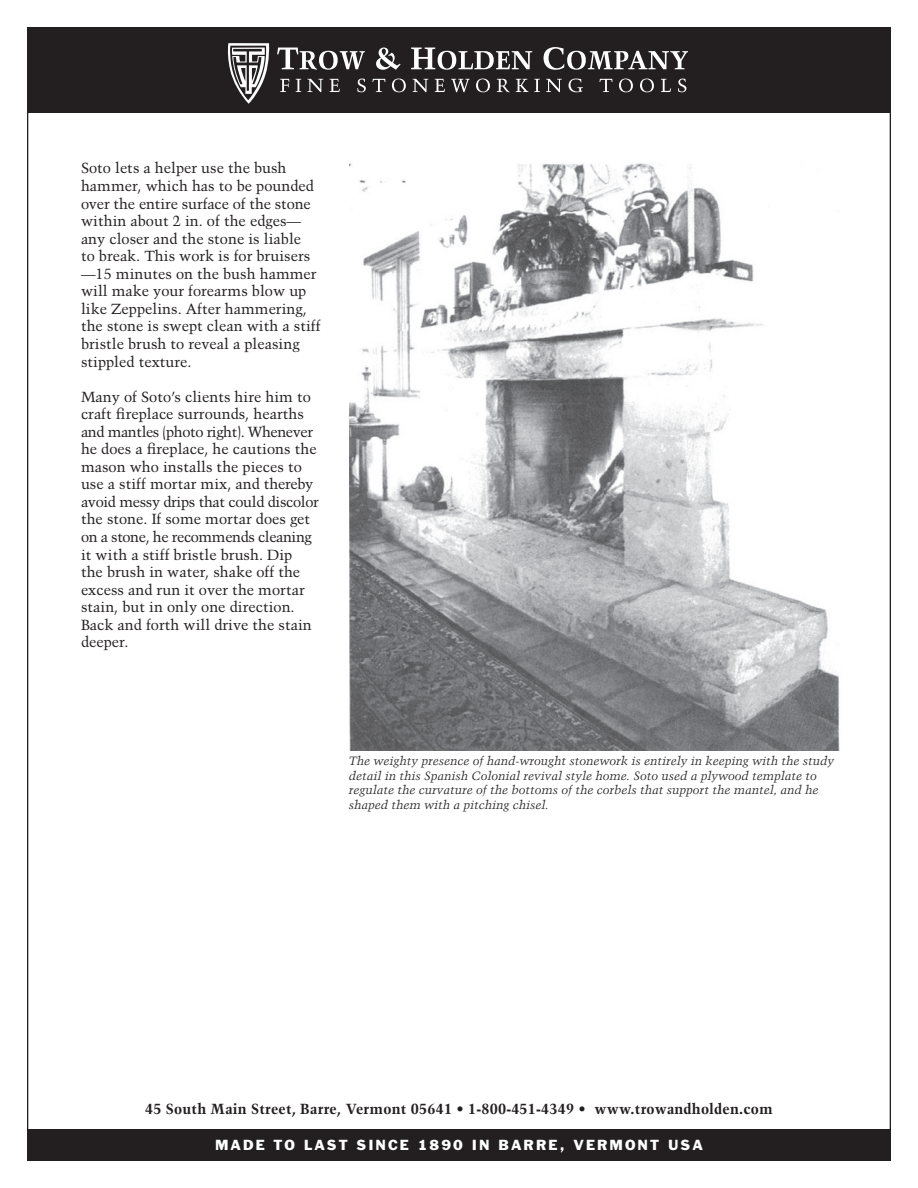
<style>
.page{position:relative;width:918px;height:1188px;background:#fff}
.page>*{position:absolute;margin:0;border:0;box-sizing:border-box;transform-origin:0 0}
.t1{font:14.7px/17.5px "Trump Mediaeval LT Std";color:#231f20}
.t2{font:700 14.7px "Trump Mediaeval LT Std";letter-spacing:.01em;color:#231f20}
.t3{font:13.5px "Franklin Gothic";letter-spacing:.15em;color:#fff}
.t4{font:italic 12px/14.4px "Trump Mediaeval LT Std";color:#231f20}
</style>
<div class="page">
<div style="left:27px;top:28px;width:864px;height:85px;background:#231f20"></div>
<svg style="left:277px;top:48px;width:88px;height:22px"></svg>
<svg style="left:376px;top:48px;width:25px;height:22px"></svg>
<svg style="left:411px;top:48px;width:121px;height:22px"></svg>
<svg style="left:544px;top:47px;width:144px;height:23px"></svg>
<svg style="left:280px;top:79px;width:9px;height:13px"></svg>
<svg style="left:296px;top:79px;width:5px;height:13px"></svg>
<svg style="left:307px;top:79px;width:16px;height:13px"></svg>
<svg style="left:330px;top:79px;width:10px;height:13px"></svg>
<svg style="left:357px;top:79px;width:9px;height:13px"></svg>
<svg style="left:372px;top:79px;width:13px;height:13px"></svg>
<svg style="left:392px;top:79px;width:14px;height:13px"></svg>
<svg style="left:413px;top:79px;width:15px;height:13px"></svg>
<svg style="left:435px;top:79px;width:10px;height:13px"></svg>
<svg style="left:451px;top:79px;width:19px;height:13px"></svg>
<svg style="left:476px;top:79px;width:14px;height:13px"></svg>
<svg style="left:497px;top:79px;width:13px;height:13px"></svg>
<svg style="left:516px;top:79px;width:24px;height:13px"></svg>
<svg style="left:546px;top:79px;width:16px;height:13px"></svg>
<svg style="left:569px;top:79px;width:14px;height:13px"></svg>
<svg style="left:600px;top:79px;width:12px;height:13px"></svg>
<svg style="left:619px;top:79px;width:14px;height:13px"></svg>
<svg style="left:640px;top:79px;width:14px;height:13px"></svg>
<svg style="left:661px;top:79px;width:10px;height:13px"></svg>
<svg style="left:678px;top:79px;width:8px;height:13px"></svg>
<svg style="left:228px;top:43px;width:42px;height:61px"></svg>
<div style="left:28px;top:1129px;width:862px;height:31px;background:#231f20"></div>
<img style="left:350px;top:163px;width:490px;height:588px">
<p class="t1" style="left:81px;top:159px;width:241px">Soto lets a helper use the bush hammer, which has to be pounded over the entire surface of the stone within about 2 in. of the edges— any closer and the stone is liable<br>to break. This work is for bruisers —15 minutes on the bush hammer will make your forearms blow up like Zeppelins. After hammering, the stone is swept clean with a stiff bristle brush to reveal a pleasing stippled texture.</p>
<p class="t1" style="left:81px;top:388px;width:239px">Many of Soto’s clients hire him to craft fireplace surrounds, hearths and mantles (photo right). Whenever he does a fireplace, he cautions the mason who installs the pieces to use a stiff mortar mix, and thereby avoid messy drips that could discolor the stone. If some mortar does get on a stone, he recommends cleaning it with a stiff bristle brush. Dip<br>the brush in water, shake off the excess and run it over the mortar stain, but in only one direction.<br>Back and forth will drive the stain deeper.</p>
<p class="t4" style="left:349px;top:754px;width:487px">The weighty presence of hand-wrought stonework is entirely in keeping with the study detail in this Spanish Colonial revival style home. Soto used a plywood template to regulate the curvature of the bottoms of the corbels that support the mantel, and he shaped them with a pitching chisel.</p>
<p class="t2" style="left:145px;top:1100px;width:629px">45 South Main Street, Barre, Vermont 05641 • 1-800-451-4349 • www.trowandholden.com</p>
<p class="t3" style="left:215px;top:1136px;width:489px">MADE TO LAST SINCE 1890 IN BARRE, VERMONT USA</p>
</div>
